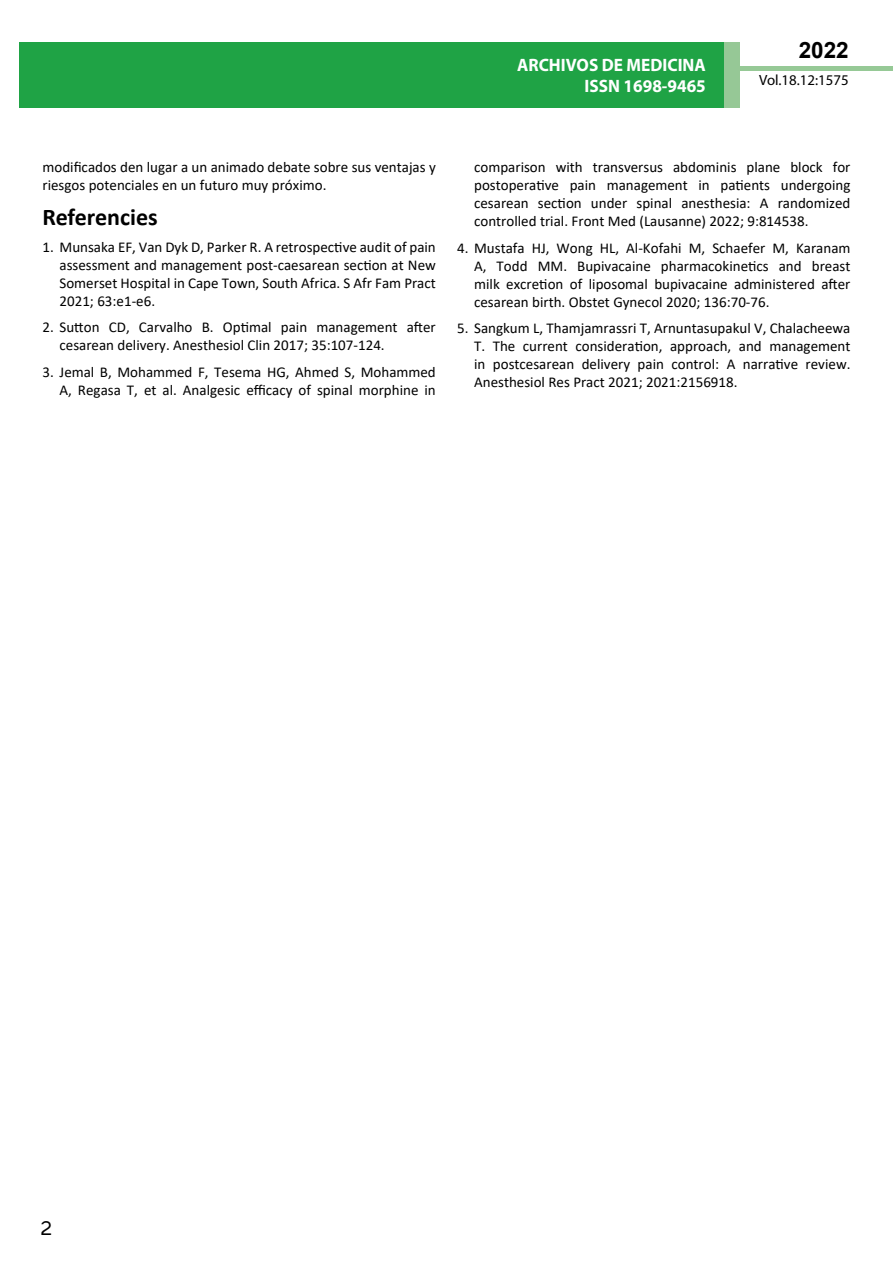
<style>
.page{position:relative;width:893px;height:1263px;background:#fff}
.page>*{position:absolute;margin:0;border:0;box-sizing:border-box;transform-origin:0 0}
.t1{font:25.5px "Tunga";color:#000}
.t2{font:700 24px "Calibri";color:#000}
.t3{font:700 22.5px "Arial";color:#000}
.t4{font:700 18px/21.6px "Myriad Pro";color:#fff;text-align:right;scale:.96 1}
.t5{font:15px/18px "Calibri";color:#000;text-align:justify}
.t6{font:14.85px "Myriad Pro";color:#000}
</style>
<div class="page">
<div style="left:722px;top:66px;width:171px;height:5px;background:#96c996"></div>
<div style="left:19px;top:42px;width:706px;height:66px;background:#1fa345"></div>
<div style="left:725px;top:42px;width:15px;height:66px;background:#96c896"></div>
<p class="t4" style="left:517px;top:53px;width:198px">ARCHIVOS DE MEDICINA<br>ISSN 1698-9465</p>
<h3 class="t3" style="left:799px;top:35px;width:52px">2022</h3>
<p class="t6" style="left:759px;top:71px;width:91px">Vol.18.12:1575</p>
<p class="t5" style="left:43px;top:158px;width:395px">modificados den lugar a un animado debate sobre sus ventajas y riesgos potenciales en un futuro muy próximo.</p>
<h2 class="t2" style="left:43px;top:200px;width:117px">Referencies</h2>
<p class="t5" style="left:60px;top:237px;width:378px;text-indent:-17px">1. Munsaka EF, Van Dyk D, Parker R. A retrospective audit of pain assessment and management post-caesarean section at New Somerset Hospital in Cape Town, South Africa. S Afr Fam Pract 2021; 63:e1-e6.</p>
<p class="t5" style="left:60px;top:318px;width:378px;text-indent:-17px">2. Sutton CD, Carvalho B. Optimal pain management after cesarean delivery. Anesthesiol Clin 2017; 35:107-124.</p>
<p class="t5" style="left:43px;top:362px;width:395px;text-align:right">3. Jemal B, Mohammed F, Tesema HG, Ahmed S, Mohammed<br>A, Regasa T, et al. Analgesic efficacy of spinal morphine in</p>
<p class="t5" style="left:474px;top:158px;width:378px">comparison with transversus abdominis plane block for postoperative pain management in patients undergoing cesarean section under spinal anesthesia: A randomized controlled trial. Front Med (Lausanne) 2022; 9:814538.</p>
<p class="t5" style="left:474px;top:239px;width:378px;text-indent:-17px">4. Mustafa HJ, Wong HL, Al-Kofahi M, Schaefer M, Karanam A, Todd MM. Bupivacaine pharmacokinetics and breast milk excretion of liposomal bupivacaine administered after cesarean birth. Obstet Gynecol 2020; 136:70-76.</p>
<p class="t5" style="left:474px;top:319px;width:378px;text-indent:-17px">5. Sangkum L, Thamjamrassri T, Arnuntasupakul V, Chalacheewa T. The current consideration, approach, and management in postcesarean delivery pain control: A narrative review.<br>Anesthesiol Res Pract 2021; 2021:2156918.</p>
<h1 class="t1" style="left:41px;top:1211px;width:13px">2</h1>
</div>
